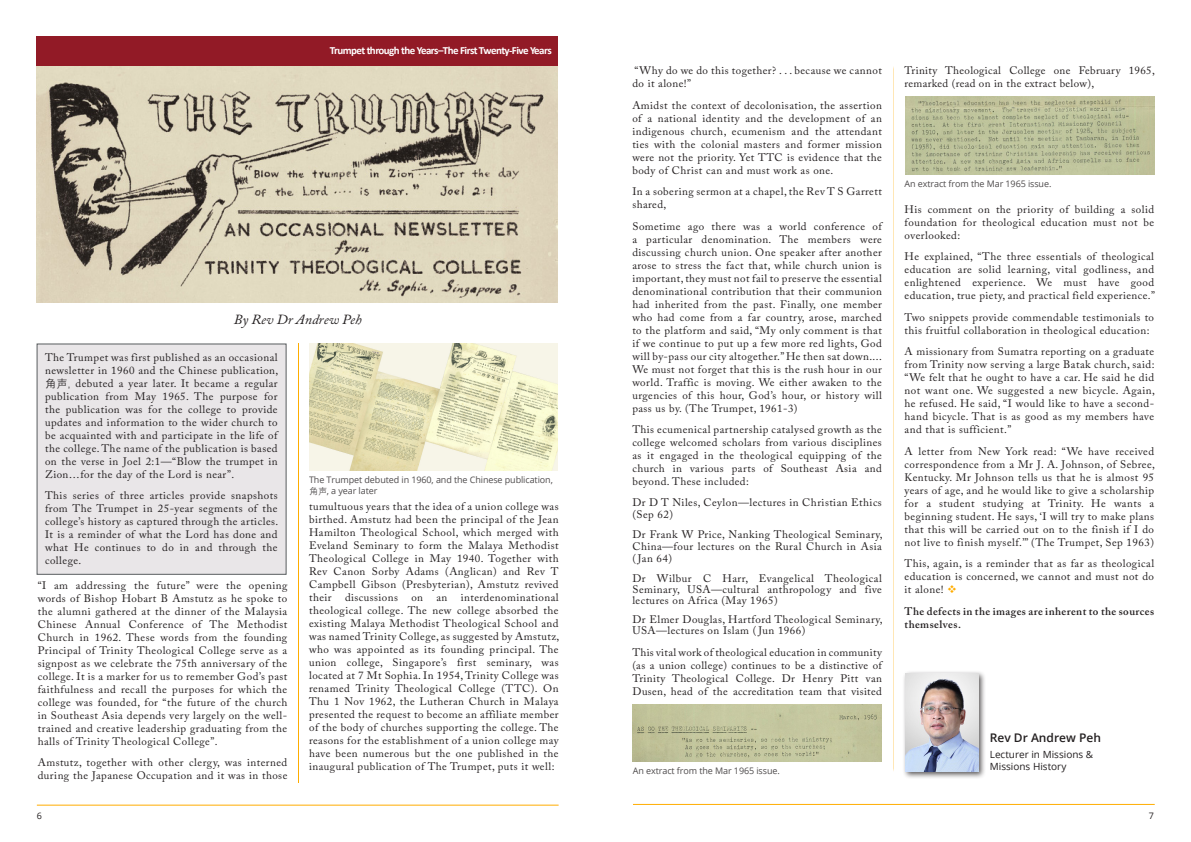
<style>
.page{position:relative;width:1191px;height:842px;background:#fff}
.page>*{position:absolute;margin:0;border:0;box-sizing:border-box;transform-origin:0 0}
.t1{font:italic 13.9px "Adobe Caslon Pro";color:#231f20}
.t2{font:600 11.9px "Open Sans";color:#231f20}
.t3{font:10.9px/13px "Adobe Caslon Pro";letter-spacing:.04em;color:#231f20;text-align:justify}
.t4{font:600 10.9px/13px "Adobe Caslon Pro";letter-spacing:.04em;color:#231f20}
.t5{font:700 10.9px "Calibri";letter-spacing:-.05em;color:#fff}
.t6{font:9.9px/12px "Open Sans";color:#231f20}
.t7{font:9px/10.8px "Open Sans";letter-spacing:-.01em;color:#231f20}
.t8{font:8.9px "Open Sans";color:#231f20}
.s1{font-family:"Deng Xian"}
.s2{color:#ffad00}
</style>
<div class="page">
<img style="left:36px;top:66px;width:522px;height:236px">
<div style="left:36px;top:37px;width:522px;height:29px;background:#921a26"></div>
<hr style="left:298px;top:344px;width:1px;height:439px;background:#ffad00">
<svg style="left:893px;top:66px;width:1px;height:705px"></svg>
<hr style="left:37px;top:805px;width:521px;height:1px;background:#ffad00">
<hr style="left:633px;top:804px;width:521px;height:1px;background:#ffad00">
<div style="left:37px;top:344px;width:249px;height:230px;background:#e9e6e8"></div>
<div style="left:901px;top:670px;width:85px;height:109px;background:#231f20;opacity:.75"></div>
<img style="left:905px;top:674px;width:73px;height:98px">
<img style="left:632px;top:704px;width:249px;height:57px">
<img style="left:309px;top:343px;width:249px;height:128px">
<img style="left:905px;top:96px;width:249px;height:79px">
<p class="t5" style="left:330px;top:42px;width:223px">Trumpet through the Years–The First Twenty-Five Years</p>
<p class="t1" style="left:234px;top:311px;width:129px">By Rev Dr Andrew Peh</p>
<p class="t3" style="left:45px;top:350px;width:235px">The Trumpet was first published as an occasional newsletter in 1960 and the Chinese publication,<span class="s1">角声,</span> debuted a year later. It became a regular publication from May 1965. The purpose for the publication was for the college to provide updates and information to the wider church to be acquainted with and participate in the life of the college. The name of the publication is based on the verse in Joel 2:1—“Blow the trumpet in Zion…for the day of the Lord is near”.</p>
<p class="t3" style="left:45px;top:489px;width:235px">This series of three articles provide snapshots from The Trumpet in 25-year segments of the college’s history as captured through the articles.<br>It is a reminder of what the Lord has done and what He continues to do in and through the college.</p>
<p class="t3" style="left:38px;top:578px;width:251px">“I am addressing the future” were the opening words of Bishop Hobart B Amstutz as he spoke to the alumni gathered at the dinner of the Malaysia Chinese Annual Conference of The Methodist Church in 1962. These words from the founding Principal of Trinity Theological College serve as a signpost as we celebrate the 75th anniversary of the college. It is a marker for us to remember God’s past faithfulness and recall the purposes for which the college was founded, for “the future of the church in Southeast Asia depends very largely on the well&shy;trained and creative leadership graduating from the halls of Trinity Theological College”.</p>
<p class="t3" style="left:38px;top:756px;width:251px">Amstutz, together with other clergy, was interned during the Japanese Occupation and it was in those</p>
<p class="t7" style="left:309px;top:474px;width:245px">The Trumpet debuted in 1960, and the Chinese publication,<span class="s1">角声</span>, a year later</p>
<p class="t3" style="left:309px;top:500px;width:252px">tumultuous years that the idea of a union college was birthed. Amstutz had been the principal of the Jean Hamilton Theological School, which merged with Eveland Seminary to form the Malaya Methodist Theological College in May 1940. Together with Rev Canon Sorby Adams (Anglican) and Rev T Campbell Gibson (Presbyterian), Amstutz revived their discussions on an interdenominational theological college. The new college absorbed the existing Malaya Methodist Theological School and was named Trinity College, as suggested by Amstutz, who was appointed as its founding principal. The union college, Singapore’s first seminary, was located at 7 Mt Sophia. In 1954, Trinity College was renamed Trinity Theological College (TTC). On Thu 1 Nov 1962, the Lutheran Church in Malaya presented the request to become an affiliate member of the body of churches supporting the college. The reasons for the establishment of a union college may have been numerous but the one published in the inaugural publication of The Trumpet, puts it well:</p>
<p class="t3" style="left:632px;top:64px;width:251px">“Why do we do this together? . . . because we cannot do it alone!”</p>
<p class="t3" style="left:632px;top:98px;width:251px">Amidst the context of decolonisation, the assertion of a national identity and the development of an indigenous church, ecumenism and the attendant ties with the colonial masters and former mission were not the priority. Yet TTC is evidence that the body of Christ can and must work as one.</p>
<p class="t3" style="left:632px;top:185px;width:251px">In a sobering sermon at a chapel, the Rev T S Garrett shared,</p>
<p class="t3" style="left:632px;top:219px;width:251px">Sometime ago there was a world conference of a particular denomination. The members were discussing church union. One speaker after another arose to stress the fact that, while church union is important, they must not fail to preserve the essential denominational contribution that their communion had inherited from the past. Finally, one member who had come from a far country, arose, marched to the platform and said, “My only comment is that if we continue to put up a few more red lights, God will by-pass our city altogether.” He then sat down....<br>We must not forget that this is the rush hour in our world. Traffic is moving. We either awaken to the urgencies of this hour, God’s hour, or history will pass us by. (The Trumpet, 1961-3)</p>
<p class="t3" style="left:632px;top:423px;width:251px">This ecumenical partnership catalysed growth as the college welcomed scholars from various disciplines as it engaged in the theological equipping of the church in various parts of Southeast Asia and beyond. These included:</p>
<p class="t3" style="left:632px;top:496px;width:251px;line-height:12px">Dr D T Niles, Ceylon—lectures in Christian Ethics (Sep 62)</p>
<p class="t3" style="left:632px;top:528px;width:252px;line-height:12px">Dr Frank W Price, Nanking Theological Seminary, China—four lectures on the Rural Church in Asia ( Jan 64)</p>
<p class="t3" style="left:632px;top:572px;width:251px;line-height:11px">Dr Wilbur C Harr, Evangelical Theological Seminary, USA—cultural anthropology and five lectures on Africa (May 1965)</p>
<p class="t3" style="left:632px;top:614px;width:252px;line-height:11px">Dr Elmer Douglas, Hartford Theological Seminary,<br>USA—lectures on Islam ( Jun 1966)</p>
<p class="t3" style="left:632px;top:645px;width:251px">This vital work of theological education in community (as a union college) continues to be a distinctive of Trinity Theological College. Dr Henry Pitt van Dusen, head of the accreditation team that visited</p>
<p class="t7" style="left:633px;top:765px;width:148px">An extract from the Mar 1965 issue.</p>
<p class="t3" style="left:904px;top:64px;width:252px">Trinity Theological College one February 1965, remarked (read on in the extract below),</p>
<p class="t7" style="left:904px;top:178px;width:148px">An extract from the Mar 1965 issue.</p>
<p class="t3" style="left:904px;top:202px;width:251px">His comment on the priority of building a solid foundation for theological education must not be overlooked:</p>
<p class="t3" style="left:904px;top:250px;width:252px">He explained, “The three essentials of theological education are solid learning, vital godliness, and enlightened experience. We must have good education, true piety, and practical field experience.”</p>
<p class="t3" style="left:904px;top:310px;width:251px">Two snippets provide commendable testimonials to this fruitful collaboration in theological education:</p>
<p class="t3" style="left:904px;top:345px;width:252px">A missionary from Sumatra reporting on a graduate from Trinity now serving a large Batak church, said: “We felt that he ought to have a car. He said he did not want one. We suggested a new bicycle. Again, he refused. He said, “I would like to have a second&shy;hand bicycle. That is as good as my members have and that is sufficient.”</p>
<p class="t3" style="left:904px;top:444px;width:252px">A letter from New York read: “We have received correspondence from a Mr J. A. Johnson, of Sebree, Kentucky. Mr Johnson tells us that he is almost 95 years of age, and he would like to give a scholarship for a student studying at Trinity. He wants a beginning student. He says, ‘I will try to make plans that this will be carried out on to the finish if I do not live to finish myself.’” (The Trumpet, Sep 1963)</p>
<p class="t3" style="left:904px;top:557px;width:251px">This, again, is a reminder that as far as theological education is concerned, we cannot and must not do it alone! <span class="s2">❖</span></p>
<p class="t4" style="left:904px;top:604px;width:251px">The defects in the images are inherent to the sources themselves.</p>
<p class="t2" style="left:989px;top:729px;width:113px">Rev Dr Andrew Peh</p>
<p class="t6" style="left:989px;top:748px;width:105px">Lecturer in Missions &amp;<br>Missions History</p>
<p class="t8" style="left:37px;top:810px;width:7px">6</p>
<p class="t8" style="left:1149px;top:810px;width:7px">7</p>
</div>
